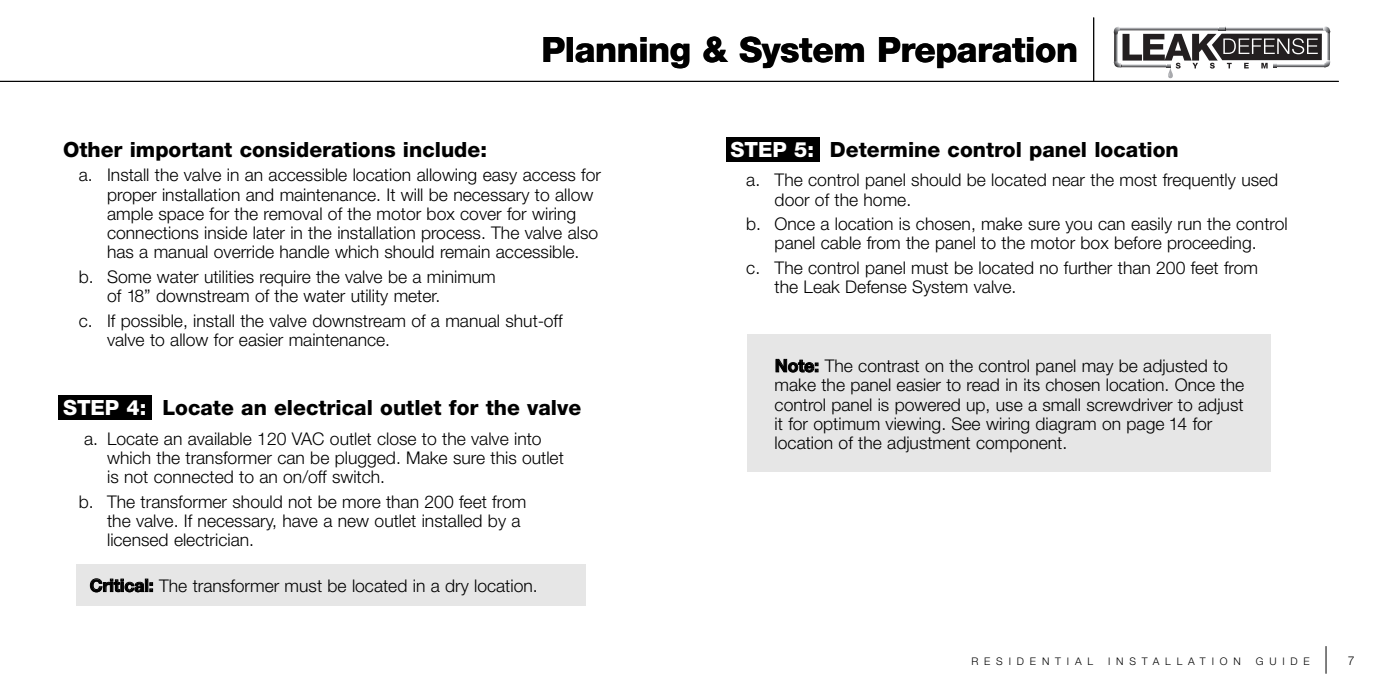
<style>
.page{position:relative;width:1386px;height:693px;background:#fff}
.page>*{position:absolute;margin:0;border:0;box-sizing:border-box;transform-origin:0 0}
.t1{font:800 35px "Helvetica Neue";letter-spacing:-.015em;color:#000}
.t2{font:800 21px "Helvetica Neue";color:#000}
.t3{font:300 17.5px/19.2px "Helvetica Neue";color:#000}
.t4{font:300 12.25px "Helvetica Neue";color:#000}
.t5{font:300 10.5px "Helvetica Neue";letter-spacing:.555em;color:#000}
.s1{color:#fff}
.s2{font-weight:700}
</style>
<div class="page">
<div style="left:77px;top:564px;width:509px;height:42px;background:#e6e6e6"></div>
<div style="left:747px;top:334px;width:523px;height:138px;background:#e6e6e6"></div>
<div style="left:726px;top:137px;width:94px;height:24px;background:#000"></div>
<div style="left:58px;top:395px;width:94px;height:25px;background:#000"></div>
<svg style="left:1326px;top:646px;width:1px;height:28px"></svg>
<svg style="left:1114px;top:26px;width:216px;height:52px"></svg>
<hr style="left:1093px;top:18px;width:1px;height:64px;background:#000">
<hr style="left:0;top:81px;width:1339px;height:1px;background:#000">
<h1 class="t1" style="left:541px;top:37px;width:538px">Planning &amp; System Preparation</h1>
<p class="t2" style="left:63px;top:142px;width:425px">Other important considerations include:</p>
<p class="t3" style="left:107px;top:167px;width:495px;text-indent:-28px">a. Install the valve in an accessible location allowing easy access for proper installation and maintenance. It will be necessary to allow ample space for the removal of the motor box cover for wiring connections inside later in the installation process. The valve also has a manual override handle which should remain accessible.</p>
<p class="t3" style="left:107px;top:269px;width:390px;text-indent:-28px">b. Some water utilities require the valve be a minimum of 18” downstream of the water utility meter.</p>
<p class="t3" style="left:107px;top:312px;width:457px;text-indent:-28px">c. If possible, install the valve downstream of a manual shut-off valve to allow for easier maintenance.</p>
<p class="t2" style="left:63px;top:400px;width:520px"><span class="s1">STEP 4:</span> Locate an electrical outlet for the valve</p>
<p class="t3" style="left:107px;top:431px;width:458px;text-indent:-23px">a. Locate an available 120 VAC outlet close to the valve into which the transformer can be plugged. Make sure this outlet is not connected to an on/off switch.</p>
<p class="t3" style="left:107px;top:494px;width:421px;text-indent:-28px">b. The transformer should not be more than 200 feet from the valve. If necessary, have a new outlet installed by a licensed electrician.</p>
<p class="t3" style="left:90px;top:578px;width:450px"><span class="s2">Critical:</span> The transformer must be located in a dry location.</p>
<p class="t2" style="left:731px;top:142px;width:450px"><span class="s1">STEP 5:</span> Determine control panel location</p>
<p class="t3" style="left:775px;top:172px;width:505px;text-indent:-28px">a. The control panel should be located near the most frequently used door of the home.</p>
<p class="t3" style="left:746px;top:216px;width:543px;text-align:center">b. Once a location is chosen, make sure you can easily run the control panel cable from the panel to the motor box before proceeding.</p>
<p class="t3" style="left:775px;top:260px;width:485px;text-indent:-28px">c. The control panel must be located no further than 200 feet from the Leak Defense System valve.</p>
<p class="t3" style="left:775px;top:358px;width:471px"><span class="s2">Note:</span> The contrast on the control panel may be adjusted to make the panel easier to read in its chosen location. Once the control panel is powered up, use a small screwdriver to adjust it for optimum viewing. See wiring diagram on page 14 for location of the adjustment component.</p>
<p class="t5" style="left:971px;top:657px;width:123px">RESIDENTIAL</p>
<p class="t5" style="left:1108px;top:657px;width:134px">INSTALLATION</p>
<p class="t5" style="left:1256px;top:657px;width:56px">GUIDE</p>
<p class="t4" style="left:1348px;top:656px;width:8px">7</p>
</div>
